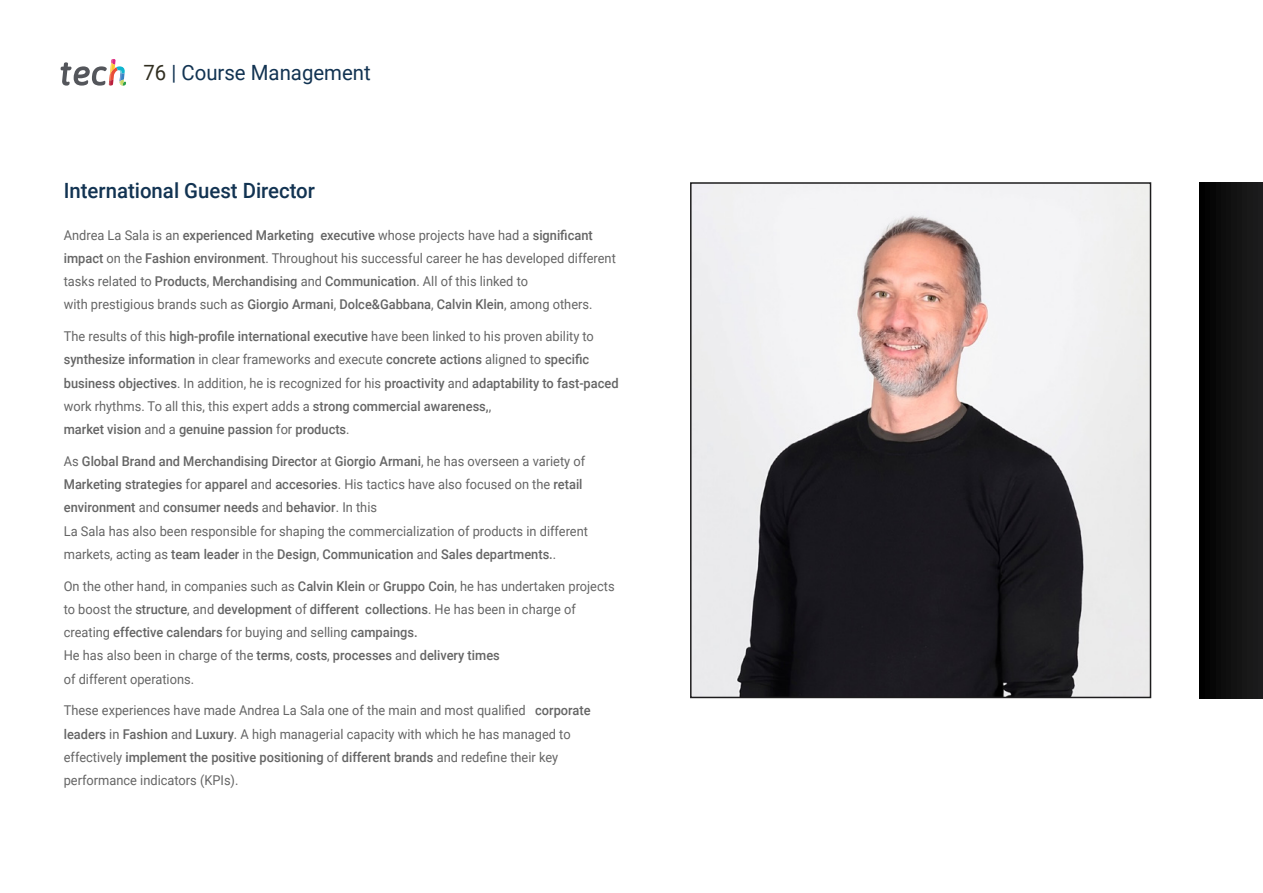
<style>
.page{position:relative;width:1263px;height:893px;background:#fff}
.page>*{position:absolute;margin:0;border:0;box-sizing:border-box;transform-origin:0 0}
.t1{font:500 21px "Roboto";color:#123352}
.t2{font:21px "Roboto";color:#123352}
.t3{font:13.5px/23.2px "Roboto";color:#656565;scale:.95 1}
.t4{font:500 13.5px/23.2px "Roboto";color:#656565;scale:.95 1}
.s1{color:#312e20}
.s2{font-weight:500}
.s3{font-weight:400}
</style>
<div class="page">
<div style="left:1199px;top:182px;width:64px;height:516px;background:linear-gradient(to right,#000,#1e1e1f)"></div>
<img style="left:693px;top:185px;width:455px;height:510px">
<div style="left:690px;top:182px;width:461px;height:516px;border:2px solid #1d1c1d"></div>
<svg style="left:61px;top:59px;width:65px;height:27px"></svg>
<h1 class="t2" style="left:144px;top:57px;width:229px"><span class="s1">76</span> | Course Management</h1>
<h1 class="t1" style="left:64px;top:176px;width:253px">International Guest Director</h1>
<p class="t3" style="left:64px;top:223px;width:583px">Andrea La Sala is an <span class="s2">experienced Marketing executive</span> whose projects have had a <span class="s2">significant impact</span> on the <span class="s2">Fashion environment</span>. Throughout his successful career he has developed different tasks related to <span class="s2">Products</span>, <span class="s2">Merchandising</span> and <span class="s2">Communication</span>. All of this linked to<br>with prestigious brands such as <span class="s2">Giorgio Armani</span>, <span class="s2">Dolce&amp;Gabbana</span>, <span class="s2">Calvin Klein</span>, among others.</p>
<p class="t4" style="left:64px;top:324px;width:585px"><span class="s3">The results of this</span> high-profile international executive <span class="s3">have been linked to his proven ability to </span>synthesize information <span class="s3">in clear frameworks and execute</span> concrete actions <span class="s3">aligned to</span> specific business objectives<span class="s3">. In addition, he is recognized for his</span> proactivity <span class="s3">and</span> adaptability to fast-paced <span class="s3">work rhythms. To all this, this expert adds a</span> strong commercial awareness,<span class="s3">,<br></span>market vision <span class="s3">and a</span> genuine passion <span class="s3">for</span> products<span class="s3">.</span></p>
<p class="t3" style="left:64px;top:449px;width:553px">As <span class="s2">Global Brand and Merchandising Director</span> at <span class="s2">Giorgio Armani</span>, he has overseen a variety of <span class="s2">Marketing strategies</span> for <span class="s2">apparel</span> and <span class="s2">accesories</span>. His tactics have also focused on the <span class="s2">retail environment</span> and <span class="s2">consumer needs</span> and <span class="s2">behavior</span>. In this<br>La Sala has also been responsible for shaping the commercialization of products in different markets, acting as <span class="s2">team leader</span> in the <span class="s2">Design</span>, <span class="s2">Communication</span> and <span class="s2">Sales departments.</span>.</p>
<p class="t3" style="left:64px;top:574px;width:581px">On the other hand, in companies such as <span class="s2">Calvin Klein</span> or <span class="s2">Gruppo Coin</span>, he has undertaken projects to boost the <span class="s2">structure</span>, and <span class="s2">development</span> of <span class="s2">different collections</span>. He has been in charge of creating <span class="s2">effective calendars</span> for buying and selling <span class="s2">campaings.<br></span>He has also been in charge of the <span class="s2">terms</span>, <span class="s2">costs</span>, <span class="s2">processes</span> and <span class="s2">delivery times<br></span>of different operations.</p>
<p class="t3" style="left:64px;top:698px;width:556px">These experiences have made Andrea La Sala one of the main and most qualified <span class="s2">corporate leaders</span> in <span class="s2">Fashion</span> and <span class="s2">Luxury</span>. A high managerial capacity with which he has managed to effectively <span class="s2">implement the positive positioning</span> of <span class="s2">different brands</span> and redefine their key performance indicators (KPIs).</p>
</div>
